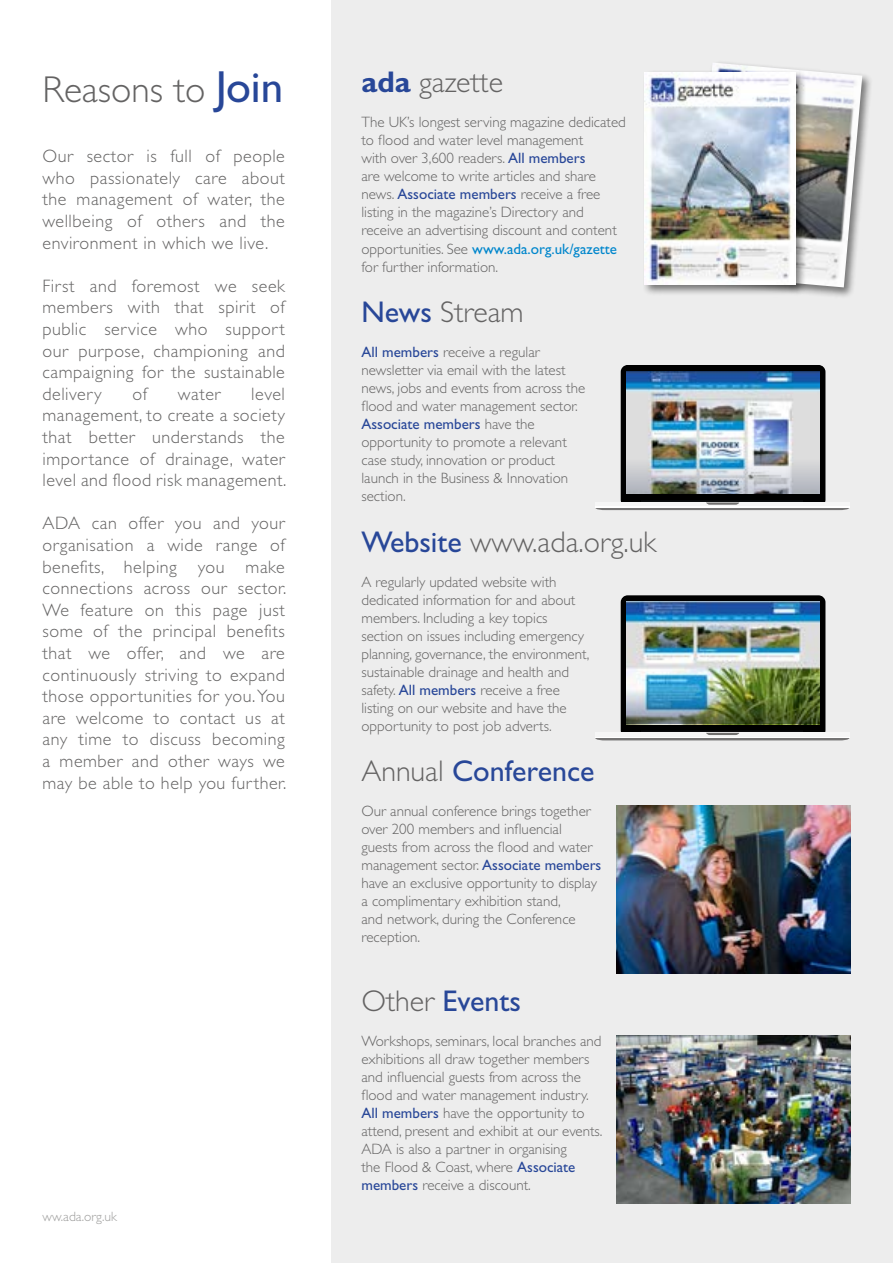
<style>
.page{position:relative;width:893px;height:1263px;background:#fff}
.page>*{position:absolute;margin:0;border:0;box-sizing:border-box;transform-origin:0 0}
.t1{font:300 37.5px "Gill Sans Std";color:#646363}
.t2{font:300 30px "Gill Sans Std";color:#646363}
.t3{font:30px "Gill Sans Std";color:#284798}
.t4{font:300 18px/21.6px "Gill Sans Std";letter-spacing:.03em;color:#646363;text-align:justify}
.t5{font:300 15px/18px "Gill Sans Std";color:#646363}
.t6{font:300 13.5px "Gill Sans Std";color:#9d9d9c}
.s1{font-weight:400;font-size:45px;color:#284798}
.s2{font-weight:700;color:#284798}
.s3{font-weight:400;color:#284798}
.s4{font-weight:400;color:#0086cc}
.s5{font-weight:300;color:#646363}
</style>
<div class="page">
<div style="left:332px;top:0;width:561px;height:1263px;background:#ededed"></div>
<svg style="left:641px;top:730px;width:162px;height:3px"></svg>
<div style="left:621px;top:596px;width:204px;height:134px;background:#000;border-radius:6px"></div>
<svg style="left:622px;top:597px;width:202px;height:132px"></svg>
<svg style="left:595px;top:733px;width:255px;height:8px"></svg>
<div style="left:641px;top:499px;width:162px;height:5px;background:#090a0b"></div>
<div style="left:622px;top:366px;width:202px;height:133px;background:#000;border-radius:6px"></div>
<svg style="left:595px;top:502px;width:255px;height:9px"></svg>
<img style="left:626px;top:602px;width:194px;height:86px">
<img style="left:626px;top:372px;width:194px;height:86px">
<img style="left:626px;top:458px;width:194px;height:36px">
<img style="left:626px;top:688px;width:194px;height:36px">
<div style="left:692px;top:60px;width:181px;height:239px;background:#000;opacity:.5"></div>
<img style="left:694px;top:63px;width:168px;height:224px">
<div style="left:643px;top:70px;width:163px;height:226px;background:#000;opacity:.5"></div>
<img style="left:645px;top:72px;width:150px;height:213px">
<img style="left:617px;top:805px;width:233px;height:168px">
<img style="left:617px;top:1035px;width:233px;height:168px">
<h1 class="t1" style="left:43px;top:68px;width:242px">Reasons to <span class="s1">Join</span></h1>
<p class="t4" style="left:43px;top:146px;width:244px">Our sector is full of people who passionately care about the management of water, the wellbeing of others and the environment in which we live.</p>
<p class="t4" style="left:43px;top:275px;width:244px">First and foremost we seek members with that spirit of public service who support our purpose, championing and campaigning for the sustainable delivery</p>
<p class="t4" style="left:132px;top:383px;width:16px">of</p>
<p class="t4" style="left:178px;top:383px;width:44px">water</p>
<p class="t4" style="left:43px;top:383px;width:245px;text-indent:209px">level management, to create a society that better understands the importance of drainage, water level and flood risk management.</p>
<p class="t4" style="left:43px;top:513px;width:245px">ADA can offer you and your organisation a wide range of benefits, helping you make connections across our sector.<br>We feature on this page just some of the principal benefits that we offer, and we are continuously striving to expand those opportunities for you. You are welcome to contact us at any time to discuss becoming a member and other ways we may be able to help you further.</p>
<p class="t6" style="left:43px;top:1209px;width:76px">ww.ada.org.uk</p>
<h2 class="t2" style="left:361px;top:66px;width:143px"><span class="s2">ada</span> gazette</h2>
<p class="t5" style="left:361px;top:114px;width:266px">The UK’s longest serving magazine dedicated to flood and water level management<br>with over 3,600 readers. <span class="s3">All members<br></span>are welcome to write articles and share news. <span class="s3">Associate members</span> receive a free listing in the magazine’s Directory and receive an advertising discount and content opportunities. See <span class="s4">www.ada.org.uk/gazette </span>for further information.</p>
<h2 class="t2" style="left:361px;top:295px;width:164px"><span class="s3">News</span> Stream</h2>
<p class="t5" style="left:361px;top:343px;width:225px"><span class="s3">All members</span> receive a regular newsletter via email with the latest news, jobs and events from across the flood and water management sector.<br><span class="s3">Associate members</span> have the opportunity to promote a relevant case study, innovation or product launch in the Business &amp; Innovation section.</p>
<h2 class="t2" style="left:361px;top:525px;width:296px"><span class="s3">Website</span> www.ada.org.uk</h2>
<p class="t5" style="left:361px;top:573px;width:229px">A regularly updated website with dedicated information for and about members. Including a key topics section on issues including emergency planning, governance, the environment, sustainable drainage and health and safety. <span class="s3">All members</span> receive a free listing on our website and have the opportunity to post job adverts.</p>
<h2 class="t3" style="left:361px;top:754px;width:235px"><span class="s5">Annual</span> Conference</h2>
<p class="t5" style="left:361px;top:802px;width:241px">Our annual conference brings together over 200 members and influencial guests from across the flood and water management sector. <span class="s3">Associate members </span>have an exclusive opportunity to display a complimentary exhibition stand,<br>and network, during the Conference reception.</p>
<h2 class="t3" style="left:361px;top:984px;width:161px"><span class="s5">Other</span> Events</h2>
<p class="t5" style="left:361px;top:1032px;width:243px">Workshops, seminars, local branches and exhibitions all draw together members and influencial guests from across the flood and water management industry.<br><span class="s3">All members</span> have the opportunity to attend, present and exhibit at our events.<br>ADA is also a partner in organising<br>the Flood &amp; Coast, where <span class="s3">Associate members</span> receive a discount.</p>
</div>
